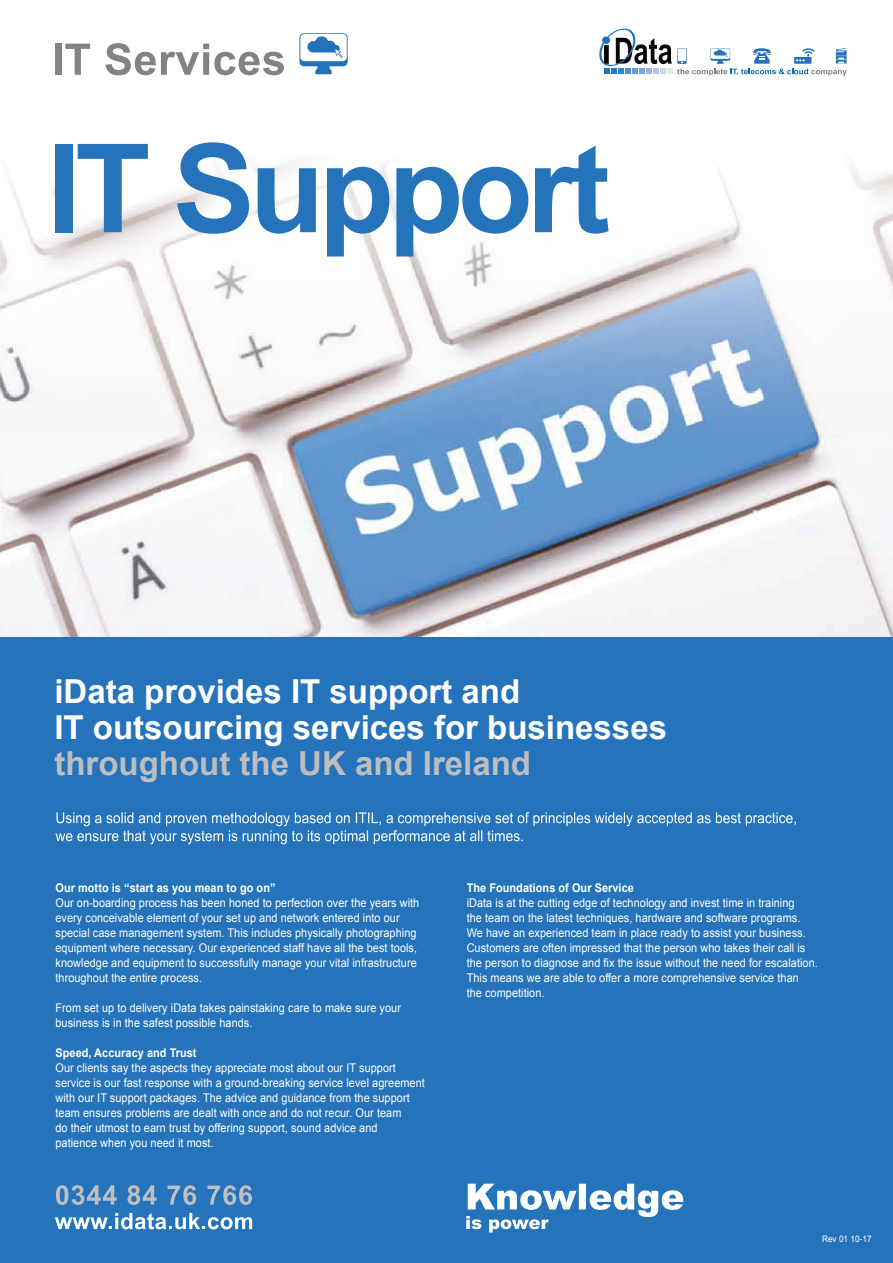
<style>
.page{position:relative;width:893px;height:1263px;background:#fff}
.page>*{position:absolute;margin:0;border:0;box-sizing:border-box;transform-origin:0 0}
.t1{font:700 33px/36px "Arial";color:#fff}
.t2{font:700 33px "Arial";color:#bdbec1}
.t3{font:12px/15px "Arial";letter-spacing:.005em;color:#fff;scale:.91 1}
.t4{font:700 12px "Arial";letter-spacing:.005em;color:#fff;scale:.91 1}
.t5{font:9px "Arial";color:#fff;scale:.92 1}
</style>
<div class="page">
<img style="left:0;top:43px;width:893px;height:595px">
<div style="left:0;top:638px;width:893px;height:625px;background:#2573ba"></div>
<svg style="left:55px;top:1213px;width:197px;height:16px"></svg>
<svg style="left:55px;top:812px;width:741px;height:32px"></svg>
<svg style="left:466px;top:1184px;width:217px;height:48px"></svg>
<div style="left:55px;top:144px;width:18px;height:88px;background:#2573ba"></div>
<svg style="left:78px;top:142px;width:530px;height:114px"></svg>
<div style="left:55px;top:44px;width:6px;height:31px;background:#818386"></div>
<svg style="left:65px;top:43px;width:219px;height:32px"></svg>
<svg style="left:299px;top:33px;width:49px;height:41px"></svg>
<svg style="left:597px;top:28px;width:250px;height:48px"></svg>
<svg style="left:56px;top:1185px;width:196px;height:20px"></svg>
<h1 class="t1" style="left:54px;top:674px;width:614px">iData provides IT support and<br>IT outsourcing services for businesses</h1>
<h1 class="t2" style="left:54px;top:741px;width:478px">throughout the UK and Ireland</h1>
<p class="t4" style="left:55px;top:879px;width:243px">Our motto is “start as you mean to go on”</p>
<p class="t3" style="left:55px;top:895px;width:401px">Our on-boarding process has been honed to perfection over the years with every conceivable element of your set up and network entered into our special case management system. This includes physically photographing equipment where necessary. Our experienced staff have all the best tools, knowledge and equipment to successfully manage your vital infrastructure throughout the entire process.</p>
<p class="t3" style="left:55px;top:1000px;width:381px">From set up to delivery iData takes painstaking care to make sure your business is in the safest possible hands.</p>
<p class="t4" style="left:55px;top:1044px;width:157px">Speed, Accuracy and Trust</p>
<p class="t3" style="left:55px;top:1060px;width:407px">Our clients say the aspects they appreciate most about our IT support service is our fast response with a ground-breaking service level agreement with our IT support packages. The advice and guidance from the support team ensures problems are dealt with once and do not recur. Our team<br>do their utmost to earn trust by offering support, sound advice and<br>patience when you need it most.</p>
<p class="t4" style="left:467px;top:879px;width:185px">The Foundations of Our Service</p>
<p class="t3" style="left:467px;top:895px;width:387px">iData is at the cutting edge of technology and invest time in training<br>the team on the latest techniques, hardware and software programs.<br>We have an experienced team in place ready to assist your business.<br>Customers are often impressed that the person who takes their call is the person to diagnose and fix the issue without the need for escalation.<br>This means we are able to offer a more comprehensive service than<br>the competition.</p>
<p class="t5" style="left:822px;top:1232px;width:56px">Rev 01 10-17</p>
</div>
